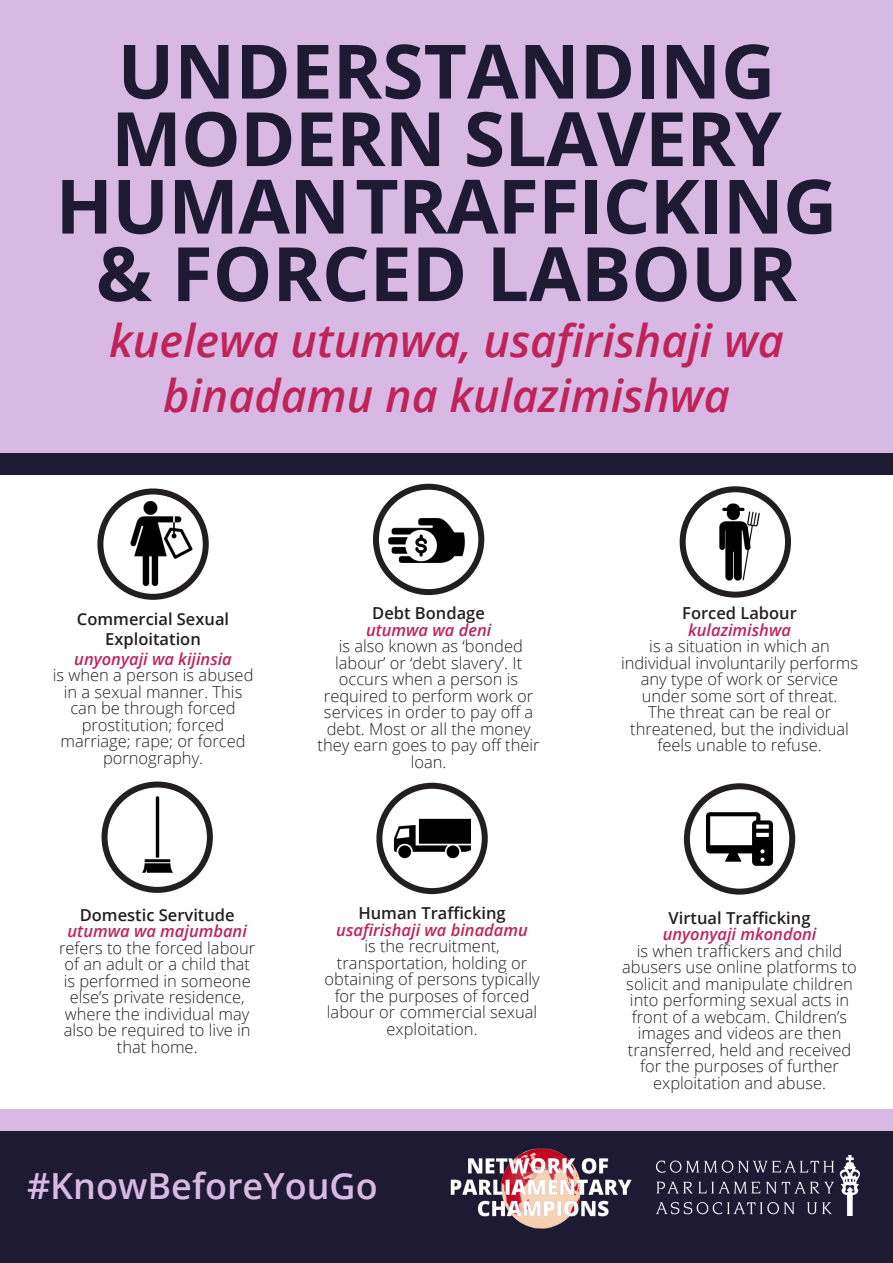
<style>
.page{position:relative;width:893px;height:1263px;background:#fff}
.page>*{position:absolute;margin:0;border:0;box-sizing:border-box;transform-origin:0 0}
.t1{font:700 75px "Open Sans";letter-spacing:-.01em;color:#1e1a34}
.t2{font:italic 600 45px/55.5px "Open Sans";color:#bf2359;text-align:center}
.t3{font:600 36px "Open Sans";color:#d7b9e4}
.e-Handbook_body{font:300 16.5px/16.5px "Open Sans";color:#231f20;text-align:center}
.t4{font:600 16.5px/19.8px "Open Sans";color:#231f20;text-align:center}
.t5{font:italic 600 16.5px "Open Sans";color:#bf2359}
</style>
<div class="page">
<div style="left:0;top:1129px;width:893px;height:134px;background:#1e1a34"></div>
<div style="left:0;top:0;width:893px;height:470px;background:#d7b9e4"></div>
<img style="left:119px;top:501px;width:85px;height:85px">
<img style="left:384px;top:498px;width:85px;height:85px">
<img style="left:115px;top:792px;width:84px;height:84px">
<img style="left:394px;top:800px;width:76px;height:76px">
<img style="left:707px;top:812px;width:65px;height:54px">
<img style="left:697px;top:500px;width:85px;height:84px">
<div style="left:0;top:1109px;width:893px;height:21px;background:#d7b9e4"></div>
<div style="left:0;top:453px;width:893px;height:21px;background:#1e1a34"></div>
<img style="left:657px;top:1155px;width:203px;height:60px">
<div style="left:97px;top:488px;width:112px;height:112px;border:6px solid #231f20;border-radius:50%"></div>
<div style="left:373px;top:484px;width:111px;height:111px;border:6px solid #231f20;border-radius:50%"></div>
<div style="left:680px;top:486px;width:111px;height:112px;border:6px solid #231f20;border-radius:50%"></div>
<div style="left:102px;top:781px;width:111px;height:112px;border:6px solid #231f20;border-radius:50%"></div>
<div style="left:376px;top:783px;width:112px;height:111px;border:6px solid #231f20;border-radius:50%"></div>
<div style="left:684px;top:783px;width:111px;height:112px;border:6px solid #231f20;border-radius:50%"></div>
<img style="left:450px;top:1148px;width:182px;height:81px">
<p class="t1" style="left:118px;top:18px;width:659px">UNDERSTANDING</p>
<p class="t1" style="left:111px;top:86px;width:672px">MODERN SLAVERY</p>
<p class="t1" style="left:56px;top:153px;width:783px">HUMAN TRAFFICKING</p>
<p class="t1" style="left:96px;top:221px;width:703px">&amp; FORCED LABOUR</p>
<p class="t2" style="left:109px;top:312px;width:676px">kuelewa utumwa, usafirishaji wa binadamu na kulazimishwa</p>
<p class="t4" style="left:77px;top:609px;width:154px">Commercial Sexual<br>Exploitation</p>
<p class="t5" style="left:74px;top:647px;width:159px">unyonyaji wa kijinsia</p>
<p class="e-Handbook_body" style="left:53px;top:666px;width:202px">is when a person is abused in a sexual manner. This can be through forced prostitution; forced marriage; rape; or forced pornography.</p>
<p class="t4" style="left:80px;top:905px;width:156px">Domestic Servitude</p>
<p class="t5" style="left:68px;top:920px;width:181px">utumwa wa majumbani</p>
<p class="e-Handbook_body" style="left:59px;top:939px;width:198px">refers to the forced labour of an adult or a child that is performed in someone else’s private residence, where the individual may also be required to live in that home.</p>
<p class="t4" style="left:372px;top:603px;width:114px">Debt Bondage</p>
<p class="t5" style="left:366px;top:618px;width:127px">utumwa wa deni</p>
<p class="e-Handbook_body" style="left:318px;top:637px;width:224px">is also known as ‘bonded labour’ or ‘debt slavery’. It occurs when a person is required to perform work or services in order to pay off a debt. Most or all the money they earn goes to pay off their loan.</p>
<p class="t4" style="left:358px;top:903px;width:149px">Human Trafficking</p>
<p class="t5" style="left:336px;top:918px;width:193px">usafirishaji wa binadamu</p>
<p class="e-Handbook_body" style="left:324px;top:937px;width:217px">is the recruitment, transportation, holding or obtaining of persons typically for the purposes of forced labour or commercial sexual exploitation.</p>
<p class="t3" style="left:27px;top:1161px;width:352px">#KnowBeforeYouGo</p>
<p class="t4" style="left:682px;top:603px;width:116px">Forced Labour</p>
<p class="t5" style="left:688px;top:618px;width:104px">kulazimishwa</p>
<p class="e-Handbook_body" style="left:621px;top:637px;width:239px">is a situation in which an individual involuntarily performs any type of work or service under some sort of threat.<br>The threat can be real or threatened, but the individual feels unable to refuse.</p>
<p class="t4" style="left:669px;top:907px;width:143px">Virtual Trafficking</p>
<p class="t5" style="left:663px;top:923px;width:155px">unyonyaji mkondoni</p>
<p class="e-Handbook_body" style="left:622px;top:942px;width:236px">is when traffickers and child abusers use online platforms to solicit and manipulate children into performing sexual acts in front of a webcam. Children’s images and videos are then transferred, held and received for the purposes of further exploitation and abuse.</p>
</div>
